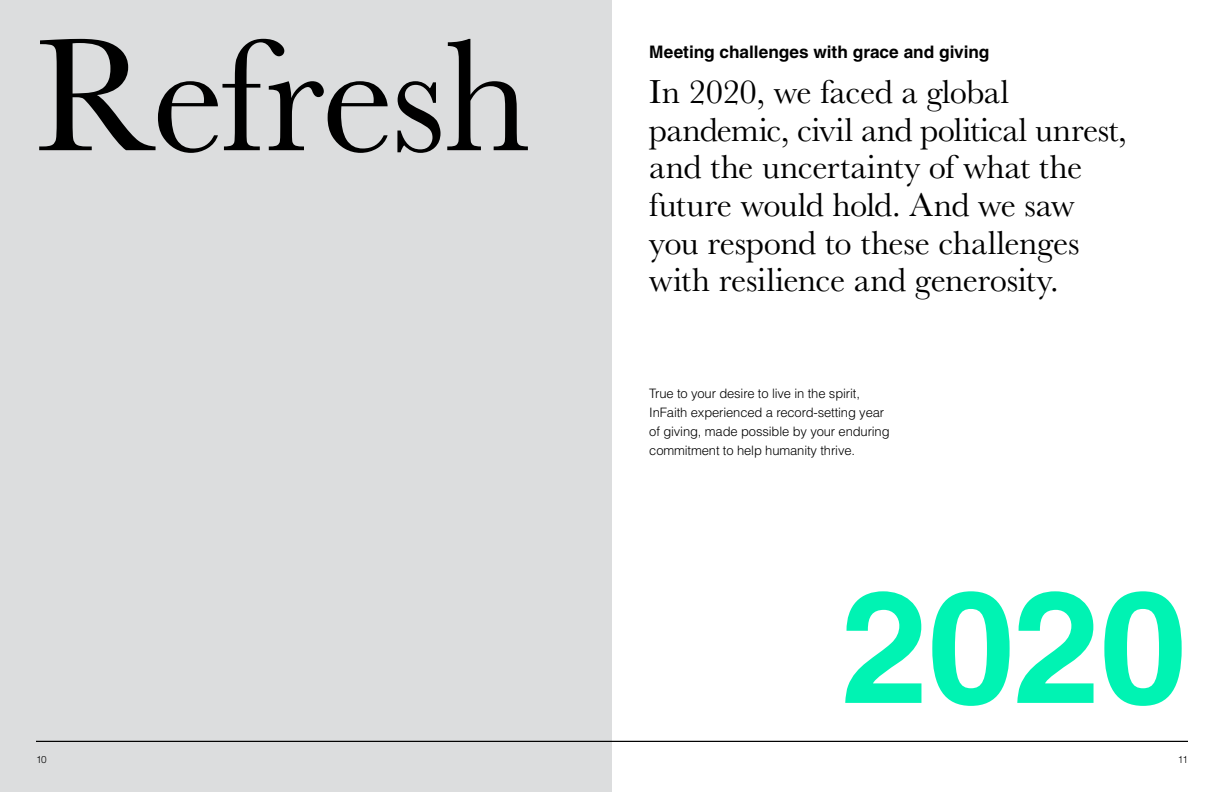
<style>
.page{position:relative;width:1224px;height:792px;background:#fff}
.page>*{position:absolute;margin:0;border:0;box-sizing:border-box;transform-origin:0 0}
.t1{font:165.8px "Baskerville";letter-spacing:-.02em;color:#000}
.t2{font:700 157.1px "Helvetica LT Pro";color:#00f3b3}
.t3{font:34.6px/37.7px "Baskerville";letter-spacing:-.01em;color:#000}
.t4{font:700 17.3px "Helvetica LT Pro";color:#000}
.t5{font:300 13px/19px "Helvetica LT Pro";letter-spacing:-.01em;color:#000}
.t6{font:300 10px "Helvetica LT Pro";color:#000}
</style>
<div class="page">
<div style="left:0;top:0;width:612px;height:792px;background:#dcddde"></div>
<hr style="left:36px;top:741px;width:576px;height:1px;background:#000">
<hr style="left:612px;top:741px;width:576px;height:1px;background:#000">
<h1 class="t1" style="left:35px;top:-9px;width:498px">Refresh</h1>
<p class="t4" style="left:649px;top:41px;width:342px">Meeting challenges with grace and giving</p>
<p class="t3" style="left:649px;top:73px;width:479px">In 2020, we faced a global pandemic, civil and political unrest, and the uncertainty of what the future would hold. And we saw you respond to these challenges with resilience and generosity.</p>
<p class="t5" style="left:649px;top:384px;width:242px">True to your desire to live in the spirit, InFaith experienced a record-setting year of giving, made possible by your enduring commitment to help humanity thrive.</p>
<h2 class="t2" style="left:841px;top:552px;width:347px">2020</h2>
<p class="t6" style="left:36px;top:754px;width:12px">10</p>
<p class="t6" style="left:1178px;top:754px;width:12px">11</p>
</div>
